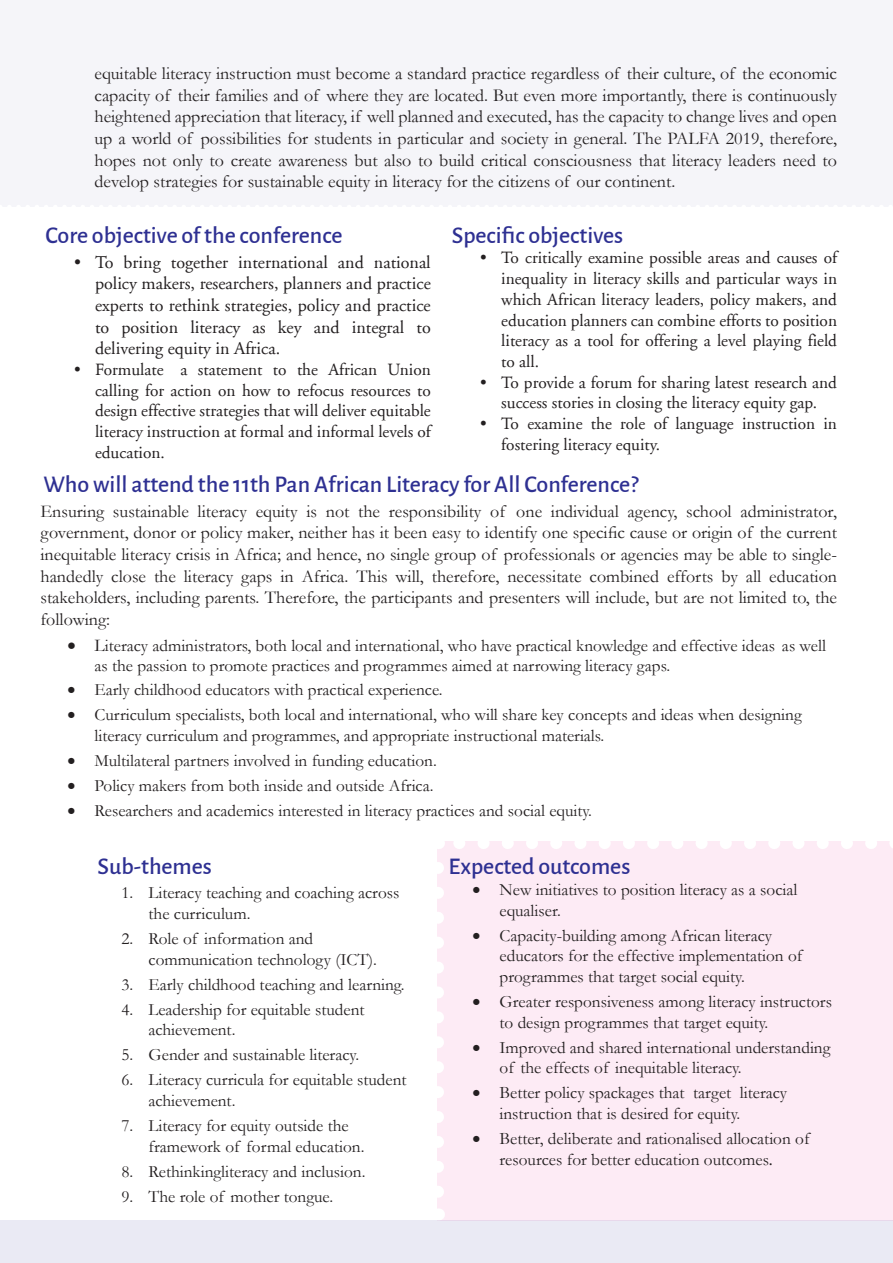
<style>
.page{position:relative;width:893px;height:1263px;background:#fff}
.page>*{position:absolute;margin:0;border:0;box-sizing:border-box;transform-origin:0 0}
.Sub_Body{font:500 24px "Alegreya Sans";color:#2e3092}
.Body_Text{font:18px/21.6px "Garamond";color:#231f20;text-align:justify}
.t1{font:18px/21.6px "Adobe Garamond LT";color:#231f20;text-align:justify}
.t2{font:17.25px/20.7px "Garamond";color:#231f20}
.t3{font:17.25px/20.7px "Adobe Garamond LT";color:#231f20;text-align:justify}
.s1{font-size:18px}
.s2{font-family:"Minion Pro"}
</style>
<div class="page">
<div style="left:437px;top:841px;width:456px;height:379px;background:#fdebf5"></div>
<svg style="left:437px;top:868px;width:7px;height:330px"></svg>
<svg style="left:453px;top:841px;width:440px;height:8px"></svg>
<div style="left:0;top:0;width:893px;height:207px;background:#f5f5f9"></div>
<div style="left:0;top:1220px;width:893px;height:43px;background:#eaeaf4"></div>
<p class="Body_Text" style="left:94px;top:62px;width:744px">equitable literacy instruction must become a standard practice regardless of their culture, of the economic capacity of their families and of where they are located. But even more importantly, there is continuously heightened appreciation that literacy, if well planned and executed, has the capacity to change lives and open up a world of possibilities for students in particular and society in general. The PALFA 2019, therefore, hopes not only to create awareness but also to build critical consciousness that literacy leaders need to develop strategies for sustainable equity in literacy for the citizens of our continent.</p>
<p class="Sub_Body" style="left:46px;top:218px;width:299px">Core objective of the conference</p>
<p class="t1" style="left:95px;top:252px;width:337px;text-indent:-21px">• To bring together international and national policy makers, researchers, planners and practice experts to rethink strategies, policy and practice to position literacy as key and integral to delivering equity in Africa.</p>
<p class="t3" style="left:95px;top:359px;width:337px;text-indent:-21px">• Formulate a statement to the African Union calling for action on how to refocus resources to design effective strategies that will deliver equitable literacy instruction at formal and informal levels of education.</p>
<p class="Sub_Body" style="left:452px;top:218px;width:173px">Specific objectives</p>
<p class="t3" style="left:501px;top:248px;width:337px;text-indent:-21px">• To critically examine possible areas and causes of inequality in literacy skills and particular ways in which African literacy leaders, policy makers, and education planners can combine efforts to position literacy as a tool for offering a level playing field to all.</p>
<p class="t3" style="left:480px;top:372px;width:358px;text-align:center">• To provide a forum for sharing latest research and success stories in closing the literacy equity gap.</p>
<p class="t3" style="left:501px;top:414px;width:337px;text-indent:-21px">• To examine the role of language instruction in fostering literacy equity.</p>
<p class="Sub_Body" style="left:44px;top:467px;width:596px">Who will attend the 11th Pan African Literacy for All Conference?</p>
<p class="Body_Text" style="left:40px;top:500px;width:798px">Ensuring sustainable literacy equity is not the responsibility of one individual agency, school administrator, government, donor or policy maker, neither has it been easy to identify one specific cause or origin of the current inequitable literacy crisis in Africa; and hence, no single group of professionals or agencies may be able to single&shy;handedly close the literacy gaps in Africa. This will, therefore, necessitate combined efforts by all education stakeholders, including parents. Therefore, the participants and presenters will include, but are not limited to, the following:</p>
<p class="t2" style="left:94px;top:634px;width:733px;text-indent:-27px">• <span class="s1">L</span>iteracy administrators, both local and international, who have practical knowledge and effective ideas as well as the passion to promote practices and programmes aimed at narrowing literacy gaps.</p>
<p class="t2" style="left:68px;top:679px;width:377px">• Early childhood educators with practical experience.</p>
<p class="t2" style="left:94px;top:704px;width:709px;text-indent:-27px">• Curriculum specialists, both local and international, who will share key concepts and ideas when designing literacy curriculum and programmes, and appropriate instructional materials.</p>
<p class="t2" style="left:68px;top:749px;width:371px">• Multilateral partners involved in funding education.</p>
<p class="t2" style="left:68px;top:774px;width:368px">• Policy makers from both inside and outside Africa.</p>
<p class="t2" style="left:68px;top:799px;width:526px">• Researchers and academics interested in literacy practices and social equity.</p>
<p class="Sub_Body" style="left:98px;top:850px;width:116px">Sub-themes</p>
<p class="t2" style="left:148px;top:882px;width:252px;text-indent:-27px">1. Literacy teaching and coaching across the curriculum.</p>
<p class="t2" style="left:148px;top:928px;width:230px;text-indent:-27px">2. Role of information and communication technology (ICT).</p>
<p class="t2" style="left:122px;top:973px;width:285px">3. Early childhood teaching and learning.</p>
<p class="t2" style="left:148px;top:998px;width:218px;text-indent:-27px">4. Leadership for equitable student achievement.</p>
<p class="t2" style="left:122px;top:1044px;width:239px">5. Gender and sustainable literacy.</p>
<p class="t2" style="left:148px;top:1069px;width:260px;text-indent:-27px">6. Literacy curricula for equitable student achievement.</p>
<p class="t2" style="left:148px;top:1115px;width:217px;text-indent:-27px">7. Literacy for equity outside the framework of formal education.</p>
<p class="t2" style="left:122px;top:1160px;width:245px">8. Rethinkingliteracy and inclusion.</p>
<p class="t2" style="left:122px;top:1185px;width:213px">9. The role of mother tongue.</p>
<p class="Sub_Body" style="left:448px;top:850px;width:183px">Expected outcomes</p>
<p class="t2" style="left:500px;top:879px;width:299px;text-indent:-27px">• New initiatives to position literacy as a social equaliser.</p>
<p class="t2" style="left:500px;top:924px;width:304px;text-indent:-27px">• Capacity-building among African literacy educators for the effective implementation of programmes that target social equity.</p>
<p class="t2" style="left:500px;top:991px;width:334px;text-indent:-27px">• Greater responsiveness among literacy instructors to design programmes that target equity.</p>
<p class="t2" style="left:500px;top:1036px;width:332px;text-indent:-27px">• Improved and shared international understanding of the effects of inequitable literacy.</p>
<p class="t2" style="left:500px;top:1082px;width:289px;text-indent:-27px">• Better policy spackages that target literacy instruction that is desired for equity.</p>
<p class="t2" style="left:472px;top:1128px;width:339px;text-align:center">• Better, deliberate and rationalised allocation of resources for better education outcomes<span class="s2">.</span></p>
</div>
